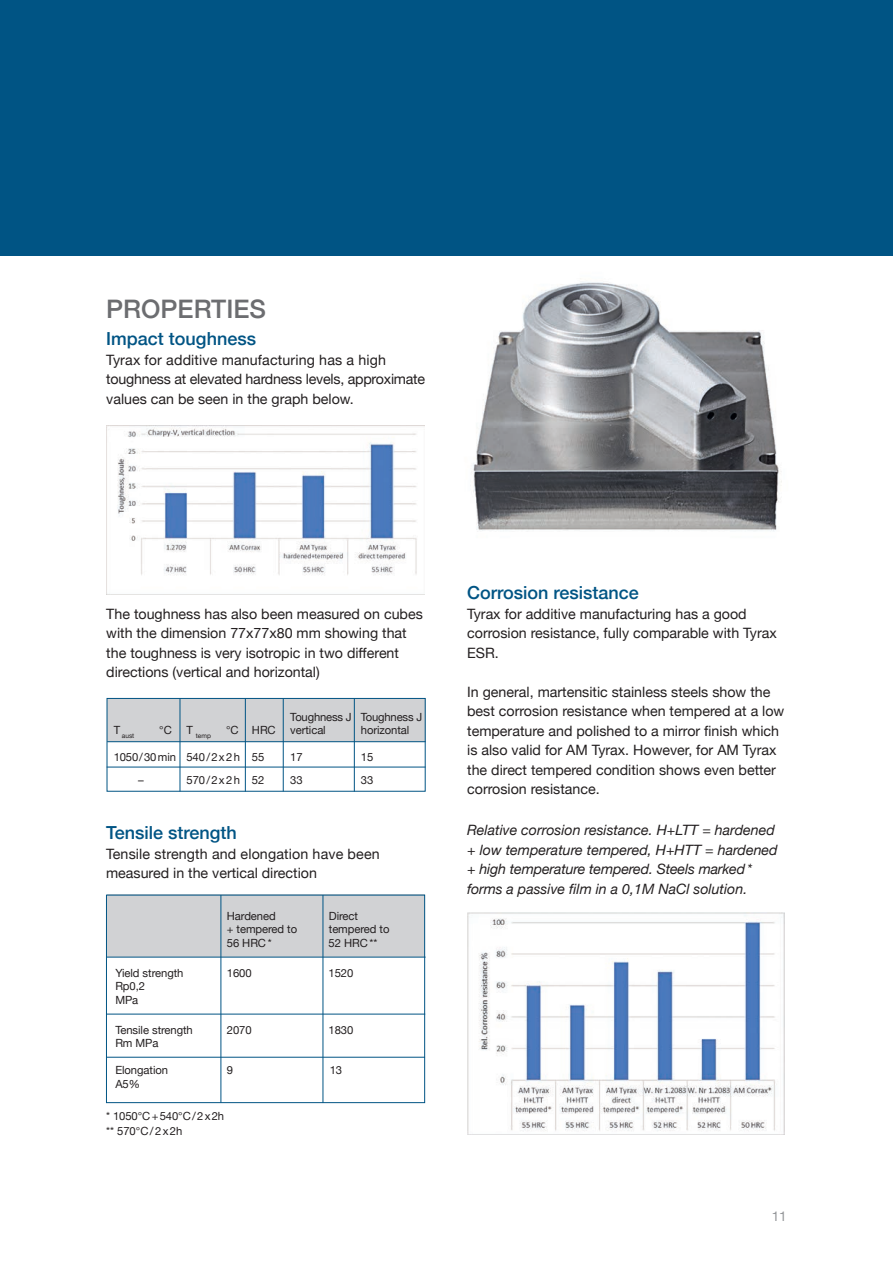
<style>
.page{position:relative;width:893px;height:1263px;background:#fff}
.page>*{position:absolute;margin:0;border:0;box-sizing:border-box;transform-origin:0 0}
.Brödtext{font:500 25.5px "Helvetica Neue";color:#6c6d70}
.Brödtext-2{font:500 18px "Helvetica Neue";color:#005484}
.Brödtext-3{font:14.25px/19.5px "Helvetica Neue";color:#231f20}
.Brödtext-4{font:italic 14.25px/19.5px "Helvetica Neue";color:#231f20}
.t1{font:13.5px "Helvetica Neue";color:#939598}
.Brödtext-5{font:11.25px "Helvetica Neue";letter-spacing:-.005em;color:#231f20}
.Brödtext-6{font:11.25px "Helvetica Neue";letter-spacing:.055em;color:#231f20}
.t2{font:6.6px "Helvetica Neue";letter-spacing:-.005em;color:#231f20}
</style>
<div class="page">
<img style="left:473px;top:278px;width:309px;height:253px">
<div style="left:0;top:0;width:893px;height:255px;background:#005484"></div>
<img style="left:106px;top:425px;width:319px;height:169px">
<div style="left:107px;top:698px;width:319px;height:44px;background:#d1d2d4"></div>
<div style="left:107px;top:698px;width:319px;height:94px;border:1px solid #005484"></div>
<hr style="left:107px;top:741px;width:319px;height:1px;background:#005484">
<hr style="left:180px;top:698px;width:1px;height:93px;background:#005484">
<hr style="left:245px;top:699px;width:1px;height:93px;background:#005484">
<hr style="left:354px;top:699px;width:1px;height:93px;background:#005484">
<hr style="left:283px;top:699px;width:1px;height:92px;background:#005484">
<hr style="left:107px;top:767px;width:319px;height:1px;background:#005484">
<div style="left:107px;top:895px;width:318px;height:62px;background:#d1d2d4"></div>
<div style="left:106px;top:895px;width:319px;height:208px;border:1px solid #005484"></div>
<hr style="left:107px;top:957px;width:319px;height:1px;background:#005484">
<hr style="left:106px;top:1014px;width:319px;height:1px;background:#005484">
<hr style="left:107px;top:1057px;width:318px;height:1px;background:#005484">
<hr style="left:221px;top:895px;width:1px;height:208px;background:#005484">
<hr style="left:323px;top:895px;width:1px;height:208px;background:#005484">
<img style="left:467px;top:912px;width:318px;height:222px">
<p class="Brödtext" style="left:106px;top:288px;width:161px">PROPERTIES</p>
<p class="Brödtext-2" style="left:106px;top:324px;width:151px">Impact toughness</p>
<p class="Brödtext-3" style="left:106px;top:351px;width:320px">Tyrax for additive manufacturing has a high toughness at elevated hardness levels, approximate values can be seen in the graph below.</p>
<p class="Brödtext-3" style="left:106px;top:605px;width:318px">The toughness has also been measured on cubes with the dimension 77x77x80 mm showing that the toughness is very isotropic in two different directions (vertical and horizontal)</p>
<p class="Brödtext-5" style="left:290px;top:709px;width:134px">Toughness J Toughness J</p>
<p class="t2" style="left:114px;top:731px;width:22px"><sup>T</sup> aust</p>
<p class="Brödtext-5" style="left:159px;top:722px;width:14px">°C</p>
<p class="t2" style="left:186px;top:731px;width:26px"><sup>T</sup> temp</p>
<p class="Brödtext-5" style="left:226px;top:722px;width:51px">°C HRC</p>
<p class="Brödtext-5" style="left:290px;top:722px;width:37px">vertical</p>
<p class="Brödtext-5" style="left:361px;top:722px;width:50px">horizontal</p>
<p class="Brödtext-5" style="left:114px;top:749px;width:152px">1050/30min 540/2x2h 55</p>
<p class="Brödtext-5" style="left:290px;top:749px;width:14px">17</p>
<p class="Brödtext-5" style="left:361px;top:749px;width:14px">15</p>
<p class="Brödtext-5" style="left:138px;top:772px;width:7px">–</p>
<p class="Brödtext-6" style="left:186px;top:772px;width:79px">570/2x2h 52</p>
<p class="Brödtext-5" style="left:290px;top:772px;width:14px">33</p>
<p class="Brödtext-5" style="left:361px;top:772px;width:14px">33</p>
<p class="Brödtext-2" style="left:106px;top:818px;width:132px">Tensile strength</p>
<p class="Brödtext-3" style="left:106px;top:845px;width:275px">Tensile strength and elongation have been measured in the vertical direction</p>
<p class="Brödtext-5" style="left:227px;top:907px;width:50px">Hardened</p>
<p class="Brödtext-5" style="left:329px;top:907px;width:31px">Direct</p>
<p class="Brödtext-5" style="left:227px;top:921px;width:72px">+ tempered to</p>
<p class="Brödtext-5" style="left:329px;top:921px;width:62px">tempered to</p>
<p class="Brödtext-5" style="left:227px;top:934px;width:46px">56 HRC *</p>
<p class="Brödtext-5" style="left:329px;top:934px;width:50px">52 HRC **</p>
<p class="Brödtext-5" style="left:115px;top:964px;width:70px">Yield strength</p>
<p class="Brödtext-5" style="left:227px;top:964px;width:26px">1600</p>
<p class="Brödtext-5" style="left:329px;top:964px;width:26px">1520</p>
<p class="Brödtext-5" style="left:115px;top:978px;width:31px">Rp0,2</p>
<p class="Brödtext-5" style="left:115px;top:991px;width:24px">MPa</p>
<p class="Brödtext-5" style="left:115px;top:1021px;width:79px">Tensile strength</p>
<p class="Brödtext-5" style="left:227px;top:1021px;width:26px">2070</p>
<p class="Brödtext-5" style="left:329px;top:1021px;width:26px">1830</p>
<p class="Brödtext-5" style="left:115px;top:1035px;width:45px">Rm MPa</p>
<p class="Brödtext-5" style="left:115px;top:1062px;width:54px">Elongation</p>
<p class="Brödtext-5" style="left:227px;top:1062px;width:8px">9</p>
<p class="Brödtext-5" style="left:330px;top:1062px;width:14px">13</p>
<p class="Brödtext-5" style="left:115px;top:1075px;width:26px">A5%</p>
<p class="Brödtext-5" style="left:106px;top:1108px;width:120px">* 1050°C+540°C/2x2h</p>
<p class="Brödtext-5" style="left:106px;top:1123px;width:78px">** 570°C/2x2h</p>
<p class="Brödtext-2" style="left:467px;top:578px;width:173px">Corrosion resistance</p>
<p class="Brödtext-3" style="left:467px;top:605px;width:311px">Tyrax for additive manufacturing has a good corrosion resistance, fully comparable with Tyrax<br>ESR.</p>
<p class="Brödtext-3" style="left:467px;top:683px;width:319px">In general, martensitic stainless steels show the best corrosion resistance when tempered at a low temperature and polished to a mirror finish which is also valid for AM Tyrax. However, for AM Tyrax the direct tempered condition shows even better corrosion resistance.</p>
<p class="Brödtext-4" style="left:467px;top:821px;width:312px">Relative corrosion resistance. H+LTT = hardened + low temperature tempered, H+HTT = hardened + high temperature tempered. Steels marked * forms a passive film in a 0,1M NaCl solution.</p>
<p class="t1" style="left:772px;top:1206px;width:16px">11</p>
</div>
